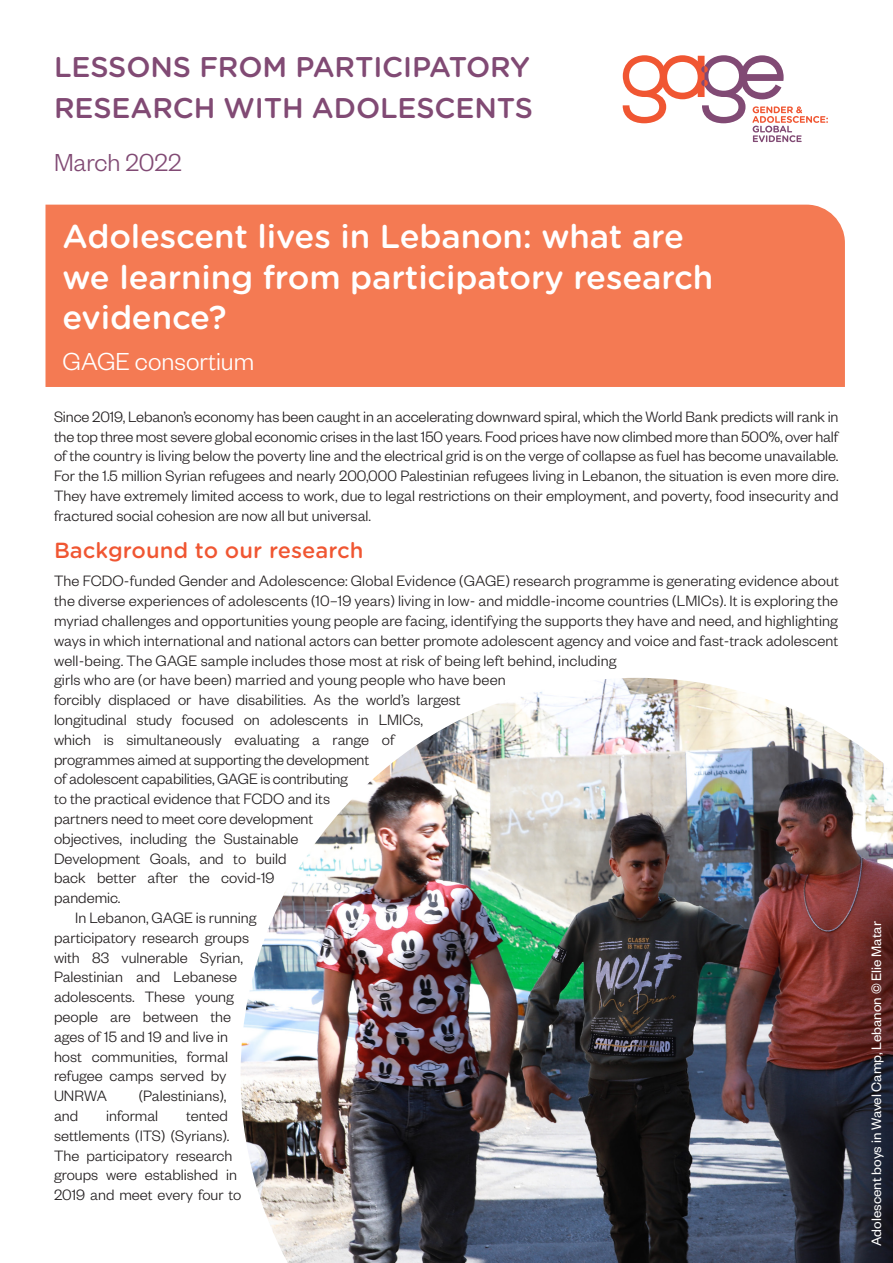
<style>
.page{position:relative;width:893px;height:1263px;background:#fff}
.page>*{position:absolute;margin:0;border:0;box-sizing:border-box;transform-origin:0 0}
.Cover_titles{font:500 33px/40.5px "Gotham Rounded";letter-spacing:-.005em;color:#fff}
.Cover_titles-2{font:500 28.5px/40.5px "Gotham Rounded";letter-spacing:-.005em;color:#814a74}
.Cover_titles-3{font:300 27px "Founders Grotesk";color:#fff}
.Cover_titles-4{font:300 27px "Founders Grotesk";color:#814a74}
.Heading_1_no_number{font:500 21px "Gotham Rnd S Sm";color:#f05632}
.Body_text_1st_Para{font:300 16.5px/19.8px "Founders Grotesk";color:#231f20;text-align:justify}
.Body_text{font:300 16.5px/19.8px "Founders Grotesk";color:#231f20}
.t1{font:15px "Founders Grotesk";color:#fff}
</style>
<div class="page">
<img style="left:241px;top:678px;width:652px;height:585px">
<svg style="left:622px;top:55px;width:206px;height:87px"></svg>
<div style="left:45px;top:205px;width:800px;height:182px;background:#f47a53"></div>
<p class="Cover_titles-2" style="left:54px;top:45px;width:480px">LESSONS FROM PARTICIPATORY<br>RESEARCH WITH ADOLESCENTS</p>
<p class="Cover_titles-4" style="left:54px;top:146px;width:129px">March 2022</p>
<p class="Cover_titles" style="left:63px;top:215px;width:652px">Adolescent lives in Lebanon: what are we learning from participatory research evidence?</p>
<p class="Cover_titles-3" style="left:63px;top:345px;width:193px">GAGE consortium</p>
<p class="Body_text_1st_Para" style="left:54px;top:406px;width:786px">Since 2019, Lebanon’s economy has been caught in an accelerating downward spiral, which the World Bank predicts will rank in the top three most severe global economic crises in the last 150 years. Food prices have now climbed more than 500%, over half of the country is living below the poverty line and the electrical grid is on the verge of collapse as fuel has become unavailable.<br>For the 1.5 million Syrian refugees and nearly 200,000 Palestinian refugees living in Lebanon, the situation is even more dire.<br>They have extremely limited access to work, due to legal restrictions on their employment, and poverty, food insecurity and fractured social cohesion are now all but universal.</p>
<p class="Heading_1_no_number" style="left:54px;top:535px;width:311px">Background to our research</p>
<p class="Body_text_1st_Para" style="left:54px;top:570px;width:786px">The FCDO-funded Gender and Adolescence: Global Evidence (GAGE) research programme is generating evidence about the diverse experiences of adolescents (10–19 years) living in low- and middle-income countries (LMICs). It is exploring the myriad challenges and opportunities young people are facing, identifying the supports they have and need, and highlighting ways in which international and national actors can better promote adolescent agency and voice and fast-track adolescent well-being. The GAGE sample includes those most at risk of being left behind, including</p>
<p class="Body_text_1st_Para" style="left:54px;top:669px;width:453px">girls who are (or have been) married and young people who have been</p>
<p class="Body_text_1st_Para" style="left:54px;top:689px;width:408px;text-align:left">forcibly displaced or have disabilities. As the world’s largest longitudinal study focused on adolescents in LMICs, which is simultaneously evaluating a range of programmes aimed at supporting the development<br>of adolescent capabilities, GAGE is contributing<br>to the practical evidence that FCDO and its<br>partners need to meet core development<br>objectives, including the Sustainable<br>Development Goals, and to build<br>back better after the covid-19<br>pandemic.</p>
<p class="Body_text" style="left:54px;top:907px;width:204px;text-indent:21px">In Lebanon, GAGE is running participatory research groups with 83 vulnerable Syrian,<br>Palestinian and Lebanese adolescents. These young people are between the ages of 15 and 19 and live in host communities, formal refugee camps served by<br>UNRWA</p>
<p class="Body_text" style="left:139px;top:1085px;width:89px">(Palestinians),</p>
<p class="Body_text" style="left:54px;top:1105px;width:26px">and</p>
<p class="Body_text" style="left:106px;top:1105px;width:54px">informal</p>
<p class="Body_text" style="left:54px;top:1105px;width:189px;text-indent:132px">tented settlements (ITS) (Syrians).<br>The participatory research groups were established in<br>2019 and meet every four to</p>
<p class="t1" style="left:867px;top:1246px;width:326px;rotate:-90deg">Adolescent boys in Wavel Camp, Lebanon © Elie Matar</p>
</div>
